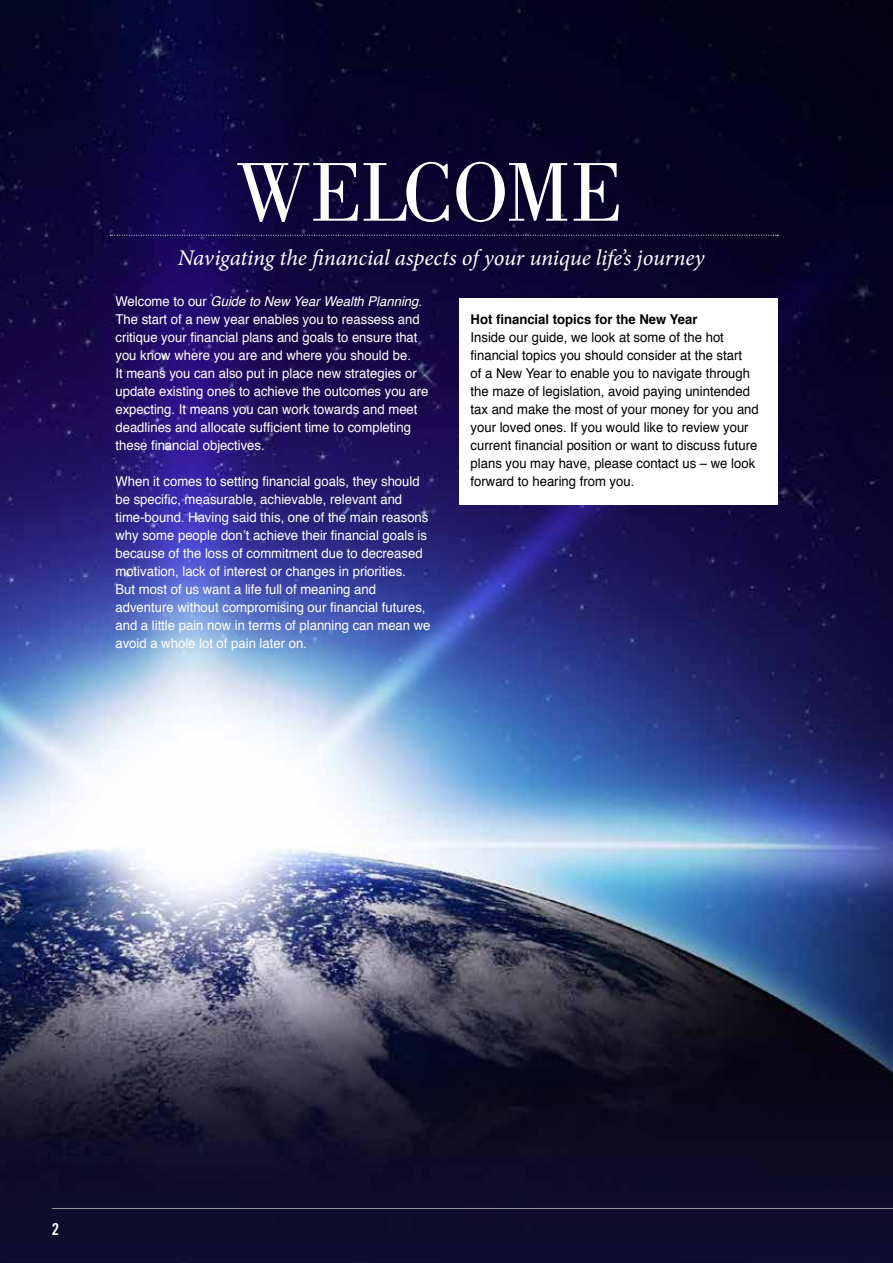
<style>
.page{position:relative;width:893px;height:1263px;background:#fff}
.page>*{position:absolute;margin:0;border:0;box-sizing:border-box;transform-origin:0 0}
.t1{font:86.25px "Bodoni";letter-spacing:-.02em;color:#fff}
.t2{font:italic 22.5px "Minion Pro";letter-spacing:-.01em;color:#fff}
.t3{font:16.5px "Trade Gothic Bold Cond Twenty";color:#fff}
.t4{font:13.5px/18px "Helvetica";color:#fff}
.t5{font:13.5px/18px "Helvetica";color:#000}
.t6{font:700 13.5px "Helvetica";color:#000}
.s1{font-style:italic}
</style>
<div class="page">
<img style="left:0;top:0;width:893px;height:1263px">
<svg style="left:110px;top:235px;width:668px;height:1px"></svg>
<div style="left:459px;top:298px;width:318px;height:207px;background:#fff"></div>
<hr style="left:52px;top:1208px;width:841px;height:1px;background:#939598">
<h1 class="t1" style="left:235px;top:144px;width:389px">WELCOME</h1>
<h2 class="t2" style="left:178px;top:242px;width:528px">Navigating the financial aspects of your unique life’s journey</h2>
<p class="t4" style="left:115px;top:293px;width:314px">Welcome to our <span class="s1">Guide to New Year Wealth Planning</span>.<br>The start of a new year enables you to reassess and critique your financial plans and goals to ensure that you know where you are and where you should be.<br>It means you can also put in place new strategies or update existing ones to achieve the outcomes you are expecting. It means you can work towards and meet deadlines and allocate sufficient time to completing these financial objectives.</p>
<p class="t4" style="left:115px;top:473px;width:317px">When it comes to setting financial goals, they should be specific, measurable, achievable, relevant and time-bound. Having said this, one of the main reasons why some people don’t achieve their financial goals is because of the loss of commitment due to decreased motivation, lack of interest or changes in priorities.<br>But most of us want a life full of meaning and adventure without compromising our financial futures, and a little pain now in terms of planning can mean we avoid a whole lot of pain later on.</p>
<p class="t6" style="left:471px;top:314px;width:228px">Hot financial topics for the New Year</p>
<p class="t5" style="left:471px;top:329px;width:290px">Inside our guide, we look at some of the hot financial topics you should consider at the start<br>of a New Year to enable you to navigate through the maze of legislation, avoid paying unintended tax and make the most of your money for you and your loved ones. If you would like to review your current financial position or want to discuss future plans you may have, please contact us – we look forward to hearing from you.</p>
<p class="t3" style="left:52px;top:1219px;width:9px">2</p>
</div>
